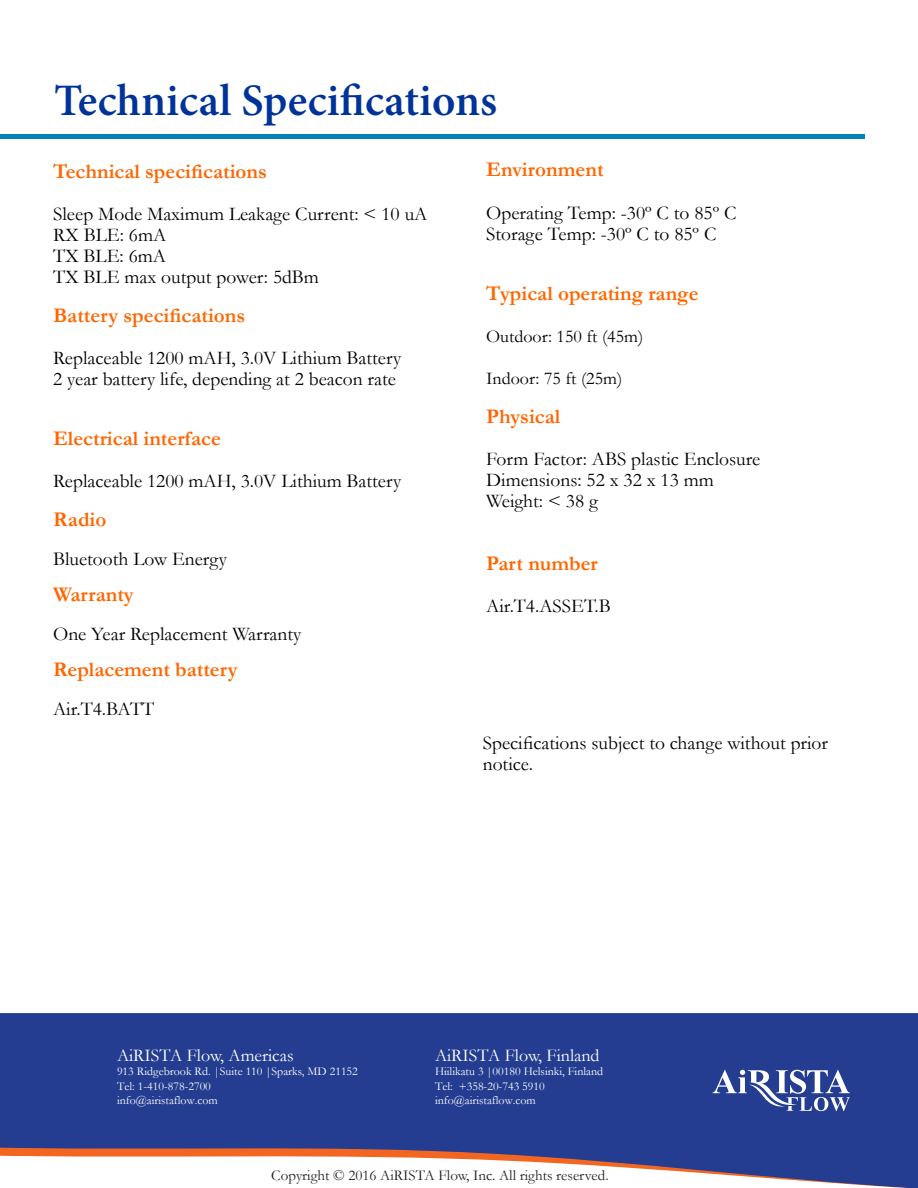
<style>
.page{position:relative;width:918px;height:1188px;background:#fff}
.page>*{position:absolute;margin:0;border:0;box-sizing:border-box;transform-origin:0 0}
.Brochure_Title{font:600 45px "Minion Pro";color:#039}
.Subhead{font:700 21px "Garamond";color:#f60}
.DS_Subhead{font:700 21px "Garamond";color:#f60}
.Body_copy{font:700 21px "Garamond";color:#f60}
.Body_copy-2{font:19.5px/21px "Garamond";color:#000}
.Subhead-2{font:19.5px "Garamond";color:#000}
.t1{font:18px "Garamond";color:#fff}
.Body_copy-3{font:18px "Garamond";color:#000}
.t2{font:15px "Garamond";color:#231f20}
.t3{font:12px/14.4px "Garamond";color:#fff}
</style>
<div class="page">
<div style="left:0;top:134px;width:865px;height:5px;background:#0582b5"></div>
<div style="left:0;top:1013px;width:918px;height:134px;background:#243d91"></div>
<svg style="left:0;top:1147px;width:918px;height:41px"></svg>
<svg style="left:713px;top:1070px;width:137px;height:41px"></svg>
<p class="Brochure_Title" style="left:54px;top:70px;width:444px">Technical Specifications</p>
<p class="Subhead" style="left:53px;top:157px;width:215px">Technical specifications</p>
<p class="Body_copy-2" style="left:53px;top:203px;width:376px">Sleep Mode Maximum Leakage Current: &lt; 10 uA</p>
<p class="Body_copy-2" style="left:53px;top:224px;width:115px">RX BLE: 6mA</p>
<p class="Body_copy-2" style="left:53px;top:245px;width:114px">TX BLE: 6mA</p>
<p class="Body_copy-2" style="left:53px;top:266px;width:267px">TX BLE max output power: 5dBm</p>
<p class="DS_Subhead" style="left:53px;top:301px;width:194px">Battery specifications</p>
<p class="Body_copy-2" style="left:53px;top:347px;width:350px">Replaceable 1200 mAH, 3.0V Lithium Battery</p>
<p class="Body_copy-2" style="left:53px;top:368px;width:344px">2 year battery life, depending at 2 beacon rate</p>
<p class="DS_Subhead" style="left:53px;top:424px;width:169px">Electrical interface</p>
<p class="Body_copy-2" style="left:53px;top:470px;width:350px">Replaceable 1200 mAH, 3.0V Lithium Battery</p>
<p class="Subhead" style="left:53px;top:505px;width:55px">Radio</p>
<p class="Body_copy-2" style="left:53px;top:548px;width:175px">Bluetooth Low Energy</p>
<p class="Subhead" style="left:53px;top:580px;width:82px">Warranty</p>
<p class="Subhead-2" style="left:53px;top:621px;width:250px">One Year Replacement Warranty</p>
<p class="Subhead" style="left:53px;top:655px;width:186px">Replacement battery</p>
<p class="Subhead-2" style="left:53px;top:696px;width:103px">Air.T4.BATT</p>
<p class="Subhead" style="left:486px;top:155px;width:119px">Environment</p>
<p class="Body_copy-2" style="left:486px;top:201px;width:252px">Operating Temp: -30º C to 85º C</p>
<p class="Body_copy-2" style="left:486px;top:222px;width:232px">Storage Temp: -30º C to 85º C</p>
<p class="Subhead" style="left:486px;top:279px;width:214px">Typical operating range</p>
<p class="Body_copy-3" style="left:486px;top:324px;width:159px">Outdoor: 150 ft (45m)</p>
<p class="Body_copy-3" style="left:486px;top:366px;width:138px">Indoor: 75 ft (25m)</p>
<p class="Subhead" style="left:486px;top:402px;width:76px">Physical</p>
<p class="Body_copy-2" style="left:486px;top:448px;width:276px">Form Factor: ABS plastic Enclosure</p>
<p class="Body_copy-2" style="left:486px;top:469px;width:229px">Dimensions: 52 x 32 x 13 mm</p>
<p class="Body_copy-2" style="left:486px;top:490px;width:113px">Weight: &lt; 38 g</p>
<p class="Body_copy" style="left:486px;top:549px;width:113px">Part number</p>
<p class="Body_copy-2" style="left:486px;top:595px;width:126px">Air.T4.ASSET.B</p>
<p class="Body_copy-2" style="left:483px;top:732px;width:347px">Specifications subject to change without prior notice.</p>
<p class="t1" style="left:117px;top:1043px;width:178px">AiRISTA Flow, Americas</p>
<p class="t3" style="left:117px;top:1064px;width:242px">913 Ridgebrook Rd. |Suite 110 |Sparks, MD 21152<br>Tel: 1-410-878-2700<br>info@airistaflow.com</p>
<p class="t1" style="left:435px;top:1043px;width:166px">AiRISTA Flow, Finland</p>
<p class="t3" style="left:435px;top:1064px;width:170px">Hiilikatu 3 |00180 Helsinki, Finland<br>Tel: +358-20-743 5910 info@airistaflow.com</p>
<p class="t2" style="left:271px;top:1165px;width:339px">Copyright © 2016 AiRISTA Flow, Inc. All rights reserved.</p>
</div>
